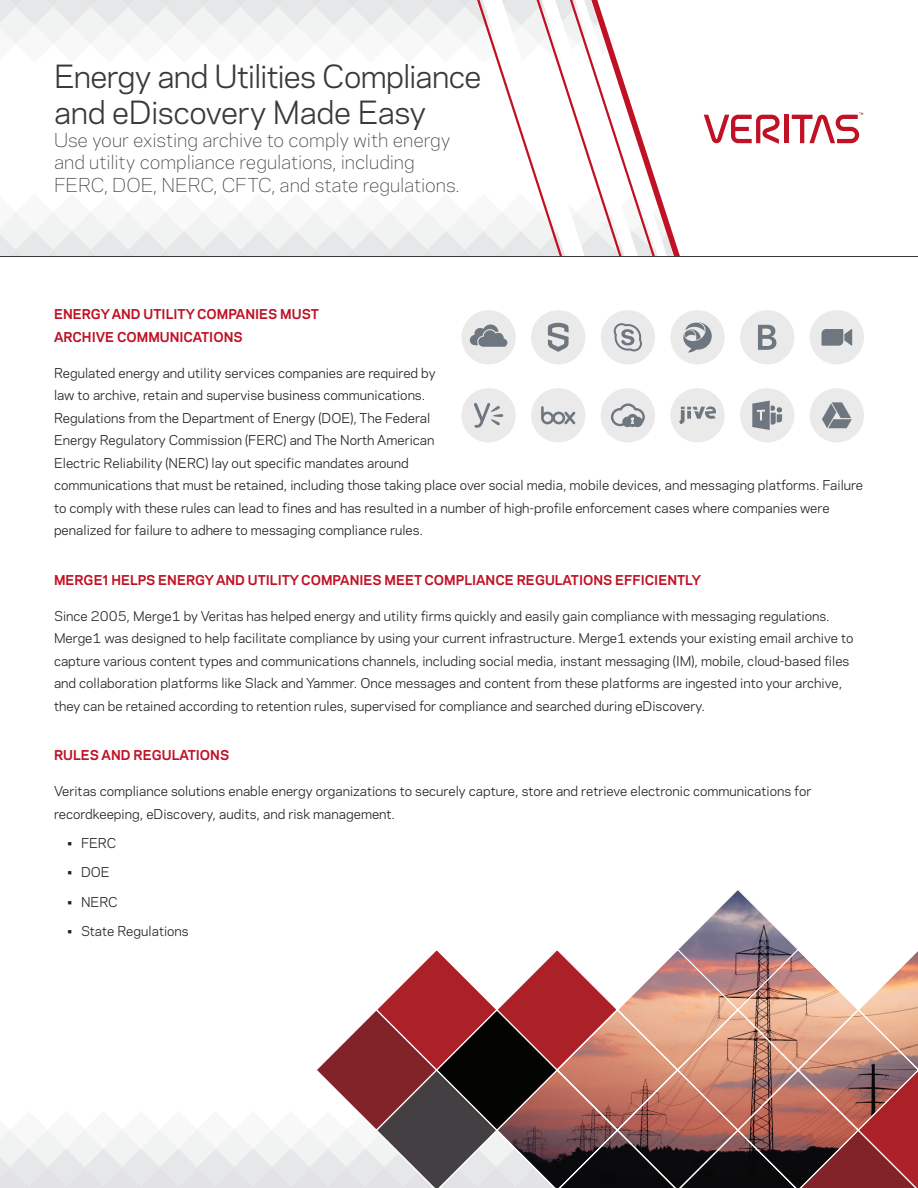
<style>
.page{position:relative;width:918px;height:1188px;background:#fff}
.page>*{position:absolute;margin:0;border:0;box-sizing:border-box;transform-origin:0 0}
.t1{font:30px/36px "Polaris";letter-spacing:-.02em;color:#3a383c}
.t2{font:300 18px/22.5px "Polaris";letter-spacing:-.005em;color:#3a383c}
.t3{font:12.75px/22.5px "Polaris";color:#231f20}
.t4{font:700 12.75px/22.5px "Polaris";color:#c01125}
</style>
<div class="page">
<svg style="left:0;top:0;width:477px;height:256px"></svg>
<svg style="left:477px;top:0;width:387px;height:256px"></svg>
<hr style="left:0;top:256px;width:918px;height:1px;background:#3a383c">
<hr style="left:784px;top:115px;width:4px;height:28px;background:#c01125">
<svg style="left:704px;top:115px;width:77px;height:29px"></svg>
<svg style="left:792px;top:113px;width:71px;height:30px"></svg>
<div style="left:461px;top:310px;width:55px;height:54px;background:#e9eae9;border-radius:50%"></div>
<div style="left:461px;top:388px;width:55px;height:54px;background:#e9eae9;border-radius:50%"></div>
<div style="left:531px;top:310px;width:54px;height:54px;background:#e9eae9;border-radius:50%"></div>
<div style="left:601px;top:310px;width:54px;height:54px;background:#e9eae9;border-radius:50%"></div>
<div style="left:670px;top:310px;width:55px;height:54px;background:#e9eae9;border-radius:50%"></div>
<div style="left:740px;top:310px;width:54px;height:54px;background:#e9eae9;border-radius:50%"></div>
<div style="left:531px;top:388px;width:54px;height:54px;background:#e9eae9;border-radius:50%"></div>
<div style="left:601px;top:388px;width:54px;height:54px;background:#e9eae9;border-radius:50%"></div>
<div style="left:670px;top:388px;width:55px;height:54px;background:#e9eae9;border-radius:50%"></div>
<div style="left:740px;top:388px;width:54px;height:54px;background:#e9eae9;border-radius:50%"></div>
<div style="left:810px;top:310px;width:54px;height:54px;background:#e9eae9;border-radius:50%"></div>
<div style="left:810px;top:388px;width:54px;height:54px;background:#e9eae9;border-radius:50%"></div>
<svg style="left:474px;top:403px;width:29px;height:25px"></svg>
<svg style="left:758px;top:325px;width:18px;height:25px"></svg>
<svg style="left:614px;top:323px;width:28px;height:28px"></svg>
<svg style="left:541px;top:406px;width:35px;height:18px"></svg>
<svg style="left:611px;top:403px;width:34px;height:24px"></svg>
<svg style="left:679px;top:406px;width:37px;height:18px"></svg>
<svg style="left:752px;top:401px;width:30px;height:29px"></svg>
<svg style="left:470px;top:324px;width:37px;height:23px"></svg>
<svg style="left:548px;top:323px;width:21px;height:29px"></svg>
<svg style="left:683px;top:322px;width:29px;height:31px"></svg>
<svg style="left:822px;top:329px;width:30px;height:17px"></svg>
<svg style="left:822px;top:402px;width:30px;height:26px"></svg>
<svg style="left:680px;top:890px;width:116px;height:58px"></svg>
<svg style="left:0;top:948px;width:918px;height:240px"></svg>
<h1 class="t1" style="left:54px;top:57px;width:429px">Energy and Utilities Compliance and eDiscovery Made Easy</h1>
<h2 class="t2" style="left:54px;top:128px;width:407px">Use your existing archive to comply with energy and utility compliance regulations, including<br>FERC, DOE, NERC, CFTC, and state regulations.</h2>
<p class="t4" style="left:54px;top:302px;width:267px">ENERGY AND UTILITY COMPANIES MUST<br>ARCHIVE COMMUNICATIONS</p>
<p class="t3" style="left:54px;top:361px;width:811px">Regulated energy and utility services companies are required by<br>law to archive, retain and supervise business communications.<br>Regulations from the Department of Energy (DOE), The Federal<br>Energy Regulatory Commission (FERC) and The North American<br>Electric Reliability (NERC) lay out specific mandates around<br>communications that must be retained, including those taking place over social media, mobile devices, and messaging platforms. Failure to comply with these rules can lead to fines and has resulted in a number of high-profile enforcement cases where companies were penalized for failure to adhere to messaging compliance rules.</p>
<p class="t4" style="left:54px;top:568px;width:649px">MERGE1 HELPS ENERGY AND UTILITY COMPANIES MEET COMPLIANCE REGULATIONS EFFICIENTLY</p>
<p class="t3" style="left:54px;top:604px;width:801px">Since 2005, Merge1 by Veritas has helped energy and utility firms quickly and easily gain compliance with messaging regulations.<br>Merge1 was designed to help facilitate compliance by using your current infrastructure. Merge1 extends your existing email archive to capture various content types and communications channels, including social media, instant messaging (IM), mobile, cloud-based files and collaboration platforms like Slack and Yammer. Once messages and content from these platforms are ingested into your archive, they can be retained according to retention rules, supervised for compliance and searched during eDiscovery.</p>
<p class="t4" style="left:54px;top:743px;width:177px">RULES AND REGULATIONS</p>
<p class="t3" style="left:54px;top:779px;width:759px">Veritas compliance solutions enable energy organizations to securely capture, store and retrieve electronic communications for recordkeeping, eDiscovery, audits, and risk management.</p>
<p class="t3" style="left:68px;top:831px;width:50px">• FERC</p>
<p class="t3" style="left:68px;top:860px;width:44px">• DOE</p>
<p class="t3" style="left:68px;top:890px;width:52px">• NERC</p>
<p class="t3" style="left:68px;top:919px;width:123px">• State Regulations</p>
</div>
